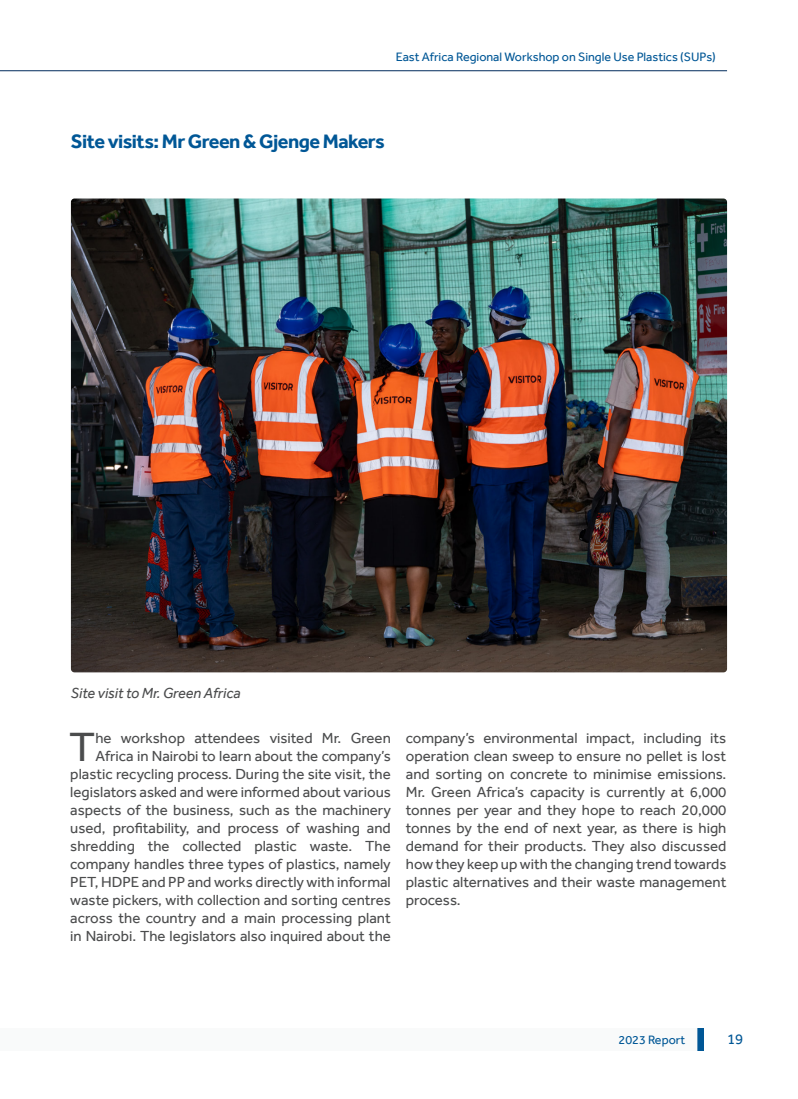
<style>
.page{position:relative;width:798px;height:1099px;background:#fff}
.page>*{position:absolute;margin:0;border:0;box-sizing:border-box;transform-origin:0 0}
.BODY_TEXT_DROP_CAP{font:42px "Effra";color:#4b4c4d}
.Sub_title{font:700 20px "Effra";letter-spacing:-.025em;color:#005796}
.BODY_TEXT_DROP_CAP-2{font:15px/18px "Effra";color:#4b4c4d;text-align:right}
.Captions{font:italic 15px "Effra";color:#4b4c4d}
.t1{font:15px "Effra";color:#005796}
.t2{font:12.5px "Effra";color:#005796}
</style>
<div class="page">
<div style="left:697px;top:1028px;width:6px;height:22px;background:#005796"></div>
<div style="left:0;top:1028px;width:697px;height:22px;background:#f9fafa"></div>
<hr style="left:0;top:70px;width:726px;height:1px;background:#002b5c">
<img style="left:71px;top:198px;width:655px;height:474px">
<p class="t2" style="left:395px;top:50px;width:321px">East Africa Regional Workshop on Single Use Plastics (SUPs)</p>
<p class="Sub_title" style="left:71px;top:129px;width:315px">Site visits: Mr Green &amp; Gjenge Makers</p>
<p class="Captions" style="left:71px;top:683px;width:171px">Site visit to Mr. Green Africa</p>
<p class="BODY_TEXT_DROP_CAP-2" style="left:70px;top:729px;width:322px">he workshop attendees visited Mr. Green Africa in Nairobi to learn about the company’s plastic recycling process. During the site visit, the legislators asked and were informed about various aspects of the business, such as the machinery used, profitability, and process of washing and shredding the collected plastic waste. The company handles three types of plastics, namely PET, HDPE and PP and works directly with informal waste pickers, with collection and sorting centres across the country and a main processing plant in Nairobi. The legislators also inquired about the</p>
<p class="BODY_TEXT_DROP_CAP-2" style="left:405px;top:729px;width:322px;text-align:justify">company’s environmental impact, including its operation clean sweep to ensure no pellet is lost and sorting on concrete to minimise emissions.<br>Mr. Green Africa’s capacity is currently at 6,000 tonnes per year and they hope to reach 20,000 tonnes by the end of next year, as there is high demand for their products. They also discussed how they keep up with the changing trend towards plastic alternatives and their waste management process.</p>
<p class="BODY_TEXT_DROP_CAP" style="left:69px;top:722px;width:28px">T</p>
<p class="t2" style="left:618px;top:1031px;width:68px">2023 Report</p>
<p class="t1" style="left:726px;top:1030px;width:18px">19</p>
</div>
